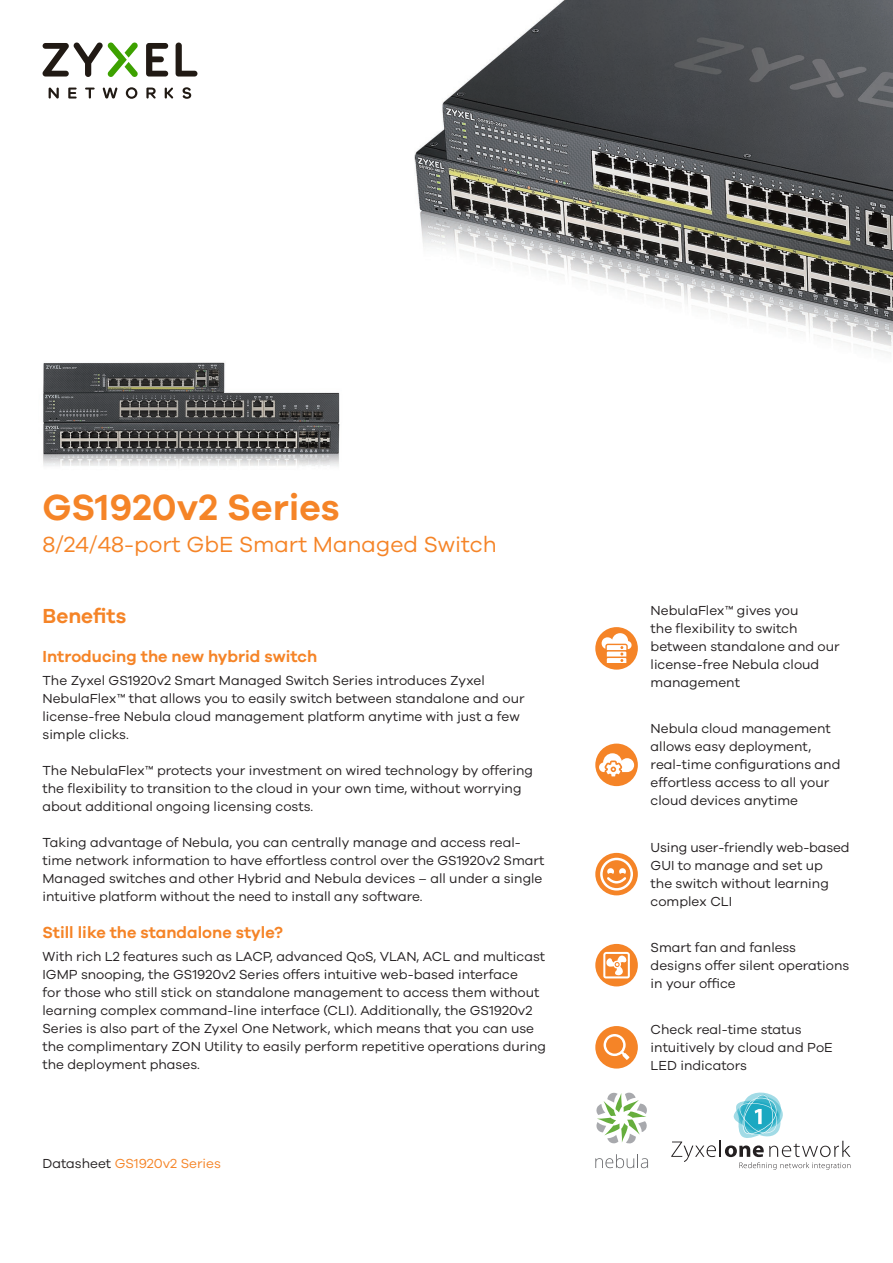
<style>
.page{position:relative;width:893px;height:1263px;background:#fff}
.page>*{position:absolute;margin:0;border:0;box-sizing:border-box;transform-origin:0 0}
.t1{font:600 37.5px "Galano Grotesque";color:#f58427}
.t2{font:22.5px "Galano Grotesque";color:#f58427}
.t3{font:600 21px "Galano Grotesque";color:#f58427}
.t4{font:600 16.5px "Galano Grotesque";color:#f58427}
.brand_2_0_intro_bene{font:13.5px/18px "Galano Grotesque";color:#231f20}
.brand_2_0_features{font:13.5px/18px "Galano Grotesque";color:#231f20}
.t5{font:13.5px "Galano Grotesque";color:#f58427}
.s1{color:#231f20}
</style>
<div class="page">
<svg style="left:49px;top:88px;width:10px;height:11px"></svg>
<svg style="left:68px;top:88px;width:9px;height:11px"></svg>
<svg style="left:85px;top:88px;width:10px;height:11px"></svg>
<svg style="left:103px;top:88px;width:15px;height:11px"></svg>
<svg style="left:126px;top:87px;width:11px;height:12px"></svg>
<svg style="left:165px;top:88px;width:9px;height:11px"></svg>
<svg style="left:182px;top:87px;width:9px;height:12px"></svg>
<svg style="left:146px;top:88px;width:10px;height:11px"></svg>
<svg style="left:176px;top:43px;width:21px;height:34px"></svg>
<svg style="left:146px;top:43px;width:22px;height:34px"></svg>
<svg style="left:42px;top:42px;width:96px;height:35px"></svg>
<img style="left:414px;top:0;width:479px;height:354px">
<img style="left:43px;top:362px;width:297px;height:105px">
<svg style="left:671px;top:1092px;width:179px;height:78px"></svg>
<svg style="left:595px;top:1154px;width:53px;height:14px"></svg>
<svg style="left:596px;top:1092px;width:51px;height:52px"></svg>
<div style="left:595px;top:627px;width:43px;height:43px;background:#f58427;border-radius:50%"></div>
<svg style="left:602px;top:633px;width:30px;height:30px"></svg>
<div style="left:595px;top:743px;width:43px;height:43px;background:#f58427;border-radius:50%"></div>
<svg style="left:599px;top:753px;width:35px;height:23px"></svg>
<div style="left:595px;top:853px;width:43px;height:42px;background:#f58427;border-radius:50%"></div>
<svg style="left:600px;top:858px;width:33px;height:32px"></svg>
<div style="left:595px;top:944px;width:43px;height:42px;background:#f58427;border-radius:50%"></div>
<svg style="left:603px;top:952px;width:27px;height:26px"></svg>
<div style="left:595px;top:1026px;width:43px;height:42px;background:#f58427;border-radius:50%"></div>
<svg style="left:604px;top:1034px;width:26px;height:26px"></svg>
<p class="t1" style="left:43px;top:485px;width:299px">GS1920v2 Series</p>
<p class="t2" style="left:43px;top:531px;width:456px">8/24/48-port GbE Smart Managed Switch</p>
<p class="t3" style="left:43px;top:603px;width:85px">Benefits</p>
<p class="t4" style="left:43px;top:647px;width:276px">Introducing the new hybrid switch</p>
<p class="brand_2_0_intro_bene" style="left:43px;top:670px;width:484px">The Zyxel GS1920v2 Smart Managed Switch Series introduces Zyxel NebulaFlex™ that allows you to easily switch between standalone and our license-free Nebula cloud management platform anytime with just a few simple clicks.</p>
<p class="brand_2_0_intro_bene" style="left:43px;top:760px;width:492px">The NebulaFlex™ protects your investment on wired technology by offering the flexibility to transition to the cloud in your own time, without worrying about additional ongoing licensing costs.</p>
<p class="brand_2_0_intro_bene" style="left:43px;top:832px;width:503px">Taking advantage of Nebula, you can centrally manage and access real&shy;time network information to have effortless control over the GS1920v2 Smart Managed switches and other Hybrid and Nebula devices – all under a single intuitive platform without the need to install any software.</p>
<p class="t4" style="left:43px;top:923px;width:242px">Still like the standalone style?</p>
<p class="brand_2_0_intro_bene" style="left:43px;top:947px;width:505px">With rich L2 features such as LACP, advanced QoS, VLAN, ACL and multicast IGMP snooping, the GS1920v2 Series offers intuitive web-based interface<br>for those who still stick on standalone management to access them without learning complex command-line interface (CLI). Additionally, the GS1920v2<br>Series is also part of the Zyxel One Network, which means that you can use the complimentary ZON Utility to easily perform repetitive operations during the deployment phases.</p>
<p class="t5" style="left:43px;top:1155px;width:180px"><span class="s1">Datasheet</span> GS1920v2 Series</p>
<p class="brand_2_0_features" style="left:651px;top:601px;width:191px">NebulaFlex™ gives you<br>the flexibility to switch between standalone and our license-free Nebula cloud management</p>
<p class="brand_2_0_features" style="left:651px;top:719px;width:191px">Nebula cloud management allows easy deployment, real-time configurations and effortless access to all your cloud devices anytime</p>
<p class="brand_2_0_features" style="left:651px;top:838px;width:200px">Using user-friendly web-based<br>GUI to manage and set up<br>the switch without learning complex CLI</p>
<p class="brand_2_0_features" style="left:651px;top:938px;width:200px">Smart fan and fanless designs offer silent operations in your office</p>
<p class="brand_2_0_features" style="left:651px;top:1020px;width:184px">Check real-time status intuitively by cloud and PoE<br>LED indicators</p>
</div>
